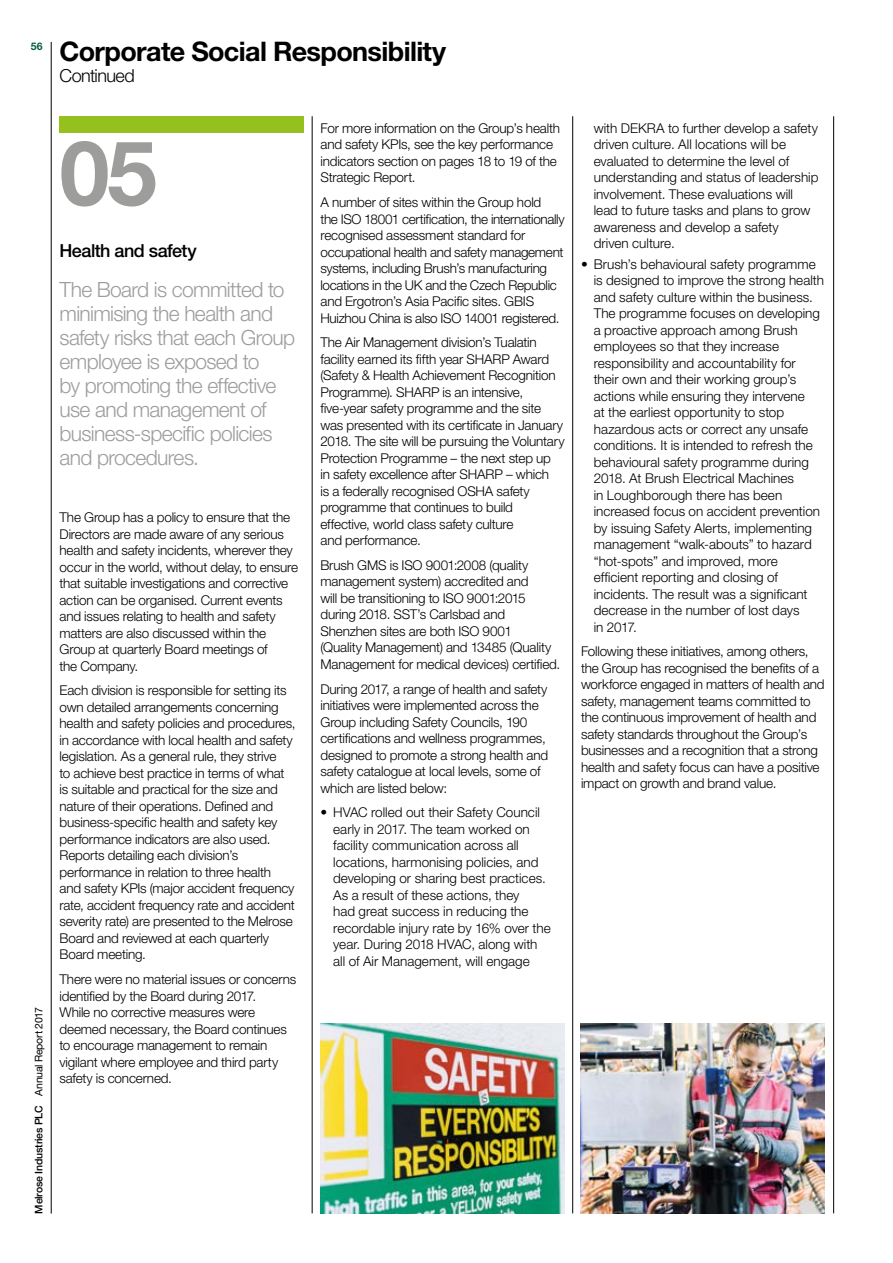
<style>
.page{position:relative;width:893px;height:1263px;background:#fff}
.page>*{position:absolute;margin:0;border:0;box-sizing:border-box;transform-origin:0 0}
.t1{font:700 90px "Helvetica Neue LT Std";color:#9d9d9c}
.t2{font:700 27px "Helvetica Neue LT Std";letter-spacing:-.025em;color:#000}
.t3{font:300 21px/24px "Helvetica Neue LT Std";letter-spacing:-.03em;color:#9d9d9c}
.t4{font:500 18px "Helvetica Neue LT Std";letter-spacing:-.03em;color:#000}
.t5{font:300 18px "Helvetica Neue LT Std";letter-spacing:-.035em;color:#000}
.t6{font:300 13.5px/16.5px "Helvetica Neue LT Std";letter-spacing:-.01em;color:#000}
.t7{font:500 10.5px "Helvetica Neue LT Std";letter-spacing:-.02em;color:#000}
.t8{font:700 10.5px "Helvetica Neue LT Std";color:#006241}
.s1{font-weight:400}
</style>
<div class="page">
<hr style="left:312px;top:116px;width:1px;height:1097px;background:#000">
<hr style="left:572px;top:116px;width:1px;height:1097px;background:#000">
<hr style="left:833px;top:116px;width:1px;height:1097px;background:#000">
<div style="left:60px;top:116px;width:244px;height:17px;background:#95c11f"></div>
<img style="left:320px;top:1024px;width:244px;height:190px">
<img style="left:581px;top:1024px;width:244px;height:190px">
<hr style="left:51px;top:42px;width:1px;height:1171px;background:#000">
<p class="t8" style="left:31px;top:39px;width:13px">56</p>
<h2 class="t2" style="left:60px;top:35px;width:388px">Corporate Social Responsibility</h2>
<h3 class="t5" style="left:60px;top:65px;width:77px">Continued</h3>
<h1 class="t1" style="left:60px;top:118px;width:99px">05</h1>
<h3 class="t4" style="left:60px;top:239px;width:139px">Health and safety</h3>
<h3 class="t3" style="left:60px;top:277px;width:237px">The Board is committed to minimising the health and safety risks that each Group employee is exposed to<br>by promoting the effective use and management of business-specific policies and procedures.</h3>
<p class="t7" style="left:33px;top:1214px;width:208px;rotate:-90deg">Melrose Industries PLC <span class="s1">Annual Report 2017</span></p>
<p class="t6" style="left:60px;top:509px;width:240px">The Group has a policy to ensure that the Directors are made aware of any serious health and safety incidents, wherever they occur in the world, without delay, to ensure that suitable investigations and corrective action can be organised. Current events and issues relating to health and safety matters are also discussed within the Group at quarterly Board meetings of<br>the Company.</p>
<p class="t6" style="left:60px;top:682px;width:238px">Each division is responsible for setting its own detailed arrangements concerning health and safety policies and procedures, in accordance with local health and safety legislation. As a general rule, they strive<br>to achieve best practice in terms of what is suitable and practical for the size and nature of their operations. Defined and business-specific health and safety key performance indicators are also used.<br>Reports detailing each division’s performance in relation to three health and safety KPIs (major accident frequency rate, accident frequency rate and accident severity rate) are presented to the Melrose Board and reviewed at each quarterly Board meeting.</p>
<p class="t6" style="left:60px;top:971px;width:238px">There were no material issues or concerns identified by the Board during 2017.<br>While no corrective measures were deemed necessary, the Board continues to encourage management to remain vigilant where employee and third party safety is concerned.</p>
<p class="t6" style="left:320px;top:119px;width:241px">For more information on the Group’s health and safety KPIs, see the key performance indicators section on pages 18 to 19 of the Strategic Report.</p>
<p class="t6" style="left:320px;top:194px;width:246px">A number of sites within the Group hold<br>the ISO 18001 certification, the internationally recognised assessment standard for occupational health and safety management systems, including Brush’s manufacturing locations in the UK and the Czech Republic and Ergotron’s Asia Pacific sites. GBIS Huizhou China is also ISO 14001 registered.</p>
<p class="t6" style="left:320px;top:334px;width:246px">The Air Management division’s Tualatin facility earned its fifth year SHARP Award (Safety &amp; Health Achievement Recognition Programme). SHARP is an intensive, five-year safety programme and the site was presented with its certificate in January 2018. The site will be pursuing the Voluntary Protection Programme – the next step up<br>in safety excellence after SHARP – which<br>is a federally recognised OSHA safety programme that continues to build effective, world class safety culture<br>and performance.</p>
<p class="t6" style="left:320px;top:557px;width:241px">Brush GMS is ISO 9001:2008 (quality management system) accredited and<br>will be transitioning to ISO 9001:2015 during 2018. SST’s Carlsbad and Shenzhen sites are both ISO 9001<br>(Quality Management) and 13485 (Quality Management for medical devices) certified.</p>
<p class="t6" style="left:320px;top:680px;width:229px">During 2017, a range of health and safety initiatives were implemented across the Group including Safety Councils, 190 certifications and wellness programmes, designed to promote a strong health and safety catalogue at local levels, some of which are listed below:</p>
<p class="t6" style="left:333px;top:804px;width:219px;text-indent:-13px">• HVAC rolled out their Safety Council early in 2017. The team worked on facility communication across all locations, harmonising policies, and developing or sharing best practices.<br>As a result of these actions, they<br>had great success in reducing the recordable injury rate by 16% over the year. During 2018 HVAC, along with all of Air Management, will engage</p>
<p class="t6" style="left:594px;top:119px;width:226px">with DEKRA to further develop a safety driven culture. All locations will be evaluated to determine the level of understanding and status of leadership involvement. These evaluations will lead to future tasks and plans to grow awareness and develop a safety<br>driven culture.</p>
<p class="t6" style="left:594px;top:255px;width:232px;text-indent:-13px">• Brush’s behavioural safety programme is designed to improve the strong health and safety culture within the business.<br>The programme focuses on developing a proactive approach among Brush employees so that they increase responsibility and accountability for their own and their working group’s actions while ensuring they intervene<br>at the earliest opportunity to stop hazardous acts or correct any unsafe conditions. It is intended to refresh the behavioural safety programme during 2018. At Brush Electrical Machines<br>in Loughborough there has been increased focus on accident prevention by issuing Safety Alerts, implementing management “walk-abouts” to hazard “hot-spots” and improved, more efficient reporting and closing of incidents. The result was a significant decrease in the number of lost days<br>in 2017.</p>
<p class="t6" style="left:581px;top:643px;width:245px">Following these initiatives, among others, the Group has recognised the benefits of a workforce engaged in matters of health and safety, management teams committed to the continuous improvement of health and safety standards throughout the Group’s businesses and a recognition that a strong health and safety focus can have a positive impact on growth and brand value.</p>
</div>
